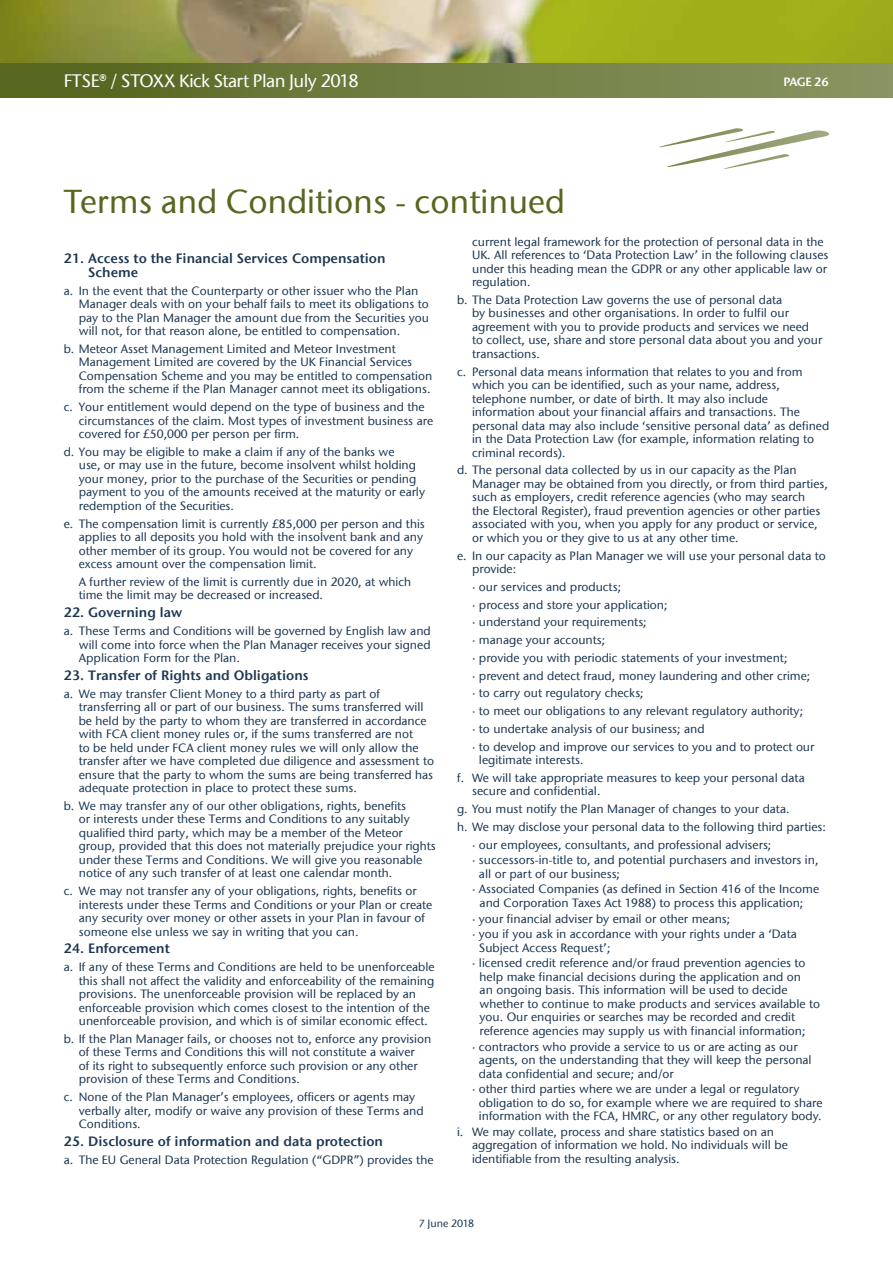
<style>
.page{position:relative;width:893px;height:1263px;background:#fff}
.page>*{position:absolute;margin:0;border:0;box-sizing:border-box;transform-origin:0 0}
.t1{font:500 33px "ITC Stone Sans Com";color:#576720}
.t2{font:500 18px "ITC Stone Sans Com";letter-spacing:-.03em;color:#fff}
.t3{font:13.5px/13.5px "ITC Stone Sans Com Semi";color:#1d3752}
.t4{font:500 12px/13.5px "ITC Stone Sans Com";color:#1d3752}
.t5{font:12px "ITC Stone Sans Com Semi";letter-spacing:-.045em;color:#fff}
.t6{font:500 10.5px "ITC Stone Sans Com";color:#1d3752}
</style>
<div class="page">
<img style="left:0;top:0;width:893px;height:63px">
<svg style="left:659px;top:128px;width:170px;height:41px"></svg>
<div style="left:0;top:63px;width:893px;height:35px;background:linear-gradient(to right,#55651d,#8a9664)"></div>
<h2 class="t2" style="left:64px;top:70px;width:297px">FTSE® / STOXX Kick Start Plan July 2018</h2>
<p class="t5" style="left:783px;top:74px;width:47px">PAGE 26</p>
<h1 class="t1" style="left:64px;top:181px;width:502px">Terms and Conditions - continued</h1>
<p class="t3" style="left:88px;top:252px;width:299px;text-indent:-24px">21. Access to the Financial Services Compensation<br>Scheme</p>
<p class="t4" style="left:79px;top:284px;width:352px;text-indent:-15px">a. In the event that the Counterparty or other issuer who the Plan Manager deals with on your behalf fails to meet its obligations to pay to the Plan Manager the amount due from the Securities you will not, for that reason alone, be entitled to compensation.</p>
<p class="t4" style="left:79px;top:342px;width:355px;text-indent:-15px">b. Meteor Asset Management Limited and Meteor Investment Management Limited are covered by the UK Financial Services Compensation Scheme and you may be entitled to compensation from the scheme if the Plan Manager cannot meet its obligations.</p>
<p class="t4" style="left:79px;top:400px;width:356px;text-indent:-15px">c. Your entitlement would depend on the type of business and the circumstances of the claim. Most types of investment business are covered for £50,000 per person per firm.</p>
<p class="t4" style="left:79px;top:445px;width:348px;text-indent:-15px">d. You may be eligible to make a claim if any of the banks we<br>use, or may use in the future, become insolvent whilst holding your money, prior to the purchase of the Securities or pending payment to you of the amounts received at the maturity or early redemption of the Securities.</p>
<p class="t4" style="left:79px;top:517px;width:347px;text-indent:-15px">e. The compensation limit is currently £85,000 per person and this applies to all deposits you hold with the insolvent bank and any other member of its group. You would not be covered for any excess amount over the compensation limit.</p>
<p class="t4" style="left:79px;top:575px;width:334px">A further review of the limit is currently due in 2020, at which time the limit may be decreased or increased.</p>
<p class="t3" style="left:64px;top:606px;width:120px">22. Governing law</p>
<p class="t4" style="left:79px;top:624px;width:353px;text-align:justify;text-indent:-15px">a. These Terms and Conditions will be governed by English law and will come into force when the Plan Manager receives your signed Application Form for the Plan.</p>
<p class="t3" style="left:64px;top:668px;width:246px">23. Transfer of Rights and Obligations</p>
<p class="t4" style="left:79px;top:687px;width:357px;text-indent:-15px">a. We may transfer Client Money to a third party as part of transferring all or part of our business. The sums transferred will be held by the party to whom they are transferred in accordance with FCA client money rules or, if the sums transferred are not<br>to be held under FCA client money rules we will only allow the transfer after we have completed due diligence and assessment to ensure that the party to whom the sums are being transferred has adequate protection in place to protect these sums.</p>
<p class="t4" style="left:79px;top:799px;width:358px;text-indent:-15px">b. We may transfer any of our other obligations, rights, benefits<br>or interests under these Terms and Conditions to any suitably qualified third party, which may be a member of the Meteor group, provided that this does not materially prejudice your rights under these Terms and Conditions. We will give you reasonable notice of any such transfer of at least one calendar month.</p>
<p class="t4" style="left:79px;top:884px;width:355px;text-indent:-15px">c. We may not transfer any of your obligations, rights, benefits or interests under these Terms and Conditions or your Plan or create any security over money or other assets in your Plan in favour of someone else unless we say in writing that you can.</p>
<p class="t3" style="left:64px;top:942px;width:108px">24. Enforcement</p>
<p class="t4" style="left:79px;top:960px;width:357px;text-indent:-15px">a. If any of these Terms and Conditions are held to be unenforceable this shall not affect the validity and enforceability of the remaining provisions. The unenforceable provision will be replaced by an enforceable provision which comes closest to the intention of the unenforceable provision, and which is of similar economic effect.</p>
<p class="t4" style="left:79px;top:1032px;width:354px;text-indent:-15px">b. If the Plan Manager fails, or chooses not to, enforce any provision of these Terms and Conditions this will not constitute a waiver<br>of its right to subsequently enforce such provision or any other provision of these Terms and Conditions.</p>
<p class="t4" style="left:79px;top:1090px;width:346px;text-indent:-15px">c. None of the Plan Manager’s employees, officers or agents may verbally alter, modify or waive any provision of these Terms and<br>Conditions.</p>
<p class="t3" style="left:64px;top:1134px;width:321px">25. Disclosure of information and data protection</p>
<p class="t4" style="left:64px;top:1153px;width:371px">a. The EU General Data Protection Regulation (“GDPR”) provides the</p>
<p class="t4" style="left:472px;top:235px;width:358px">current legal framework for the protection of personal data in the UK. All references to ‘Data Protection Law’ in the following clauses under this heading mean the GDPR or any other applicable law or regulation.</p>
<p class="t4" style="left:472px;top:293px;width:352px;text-indent:-15px">b. The Data Protection Law governs the use of personal data<br>by businesses and other organisations. In order to fulfil our agreement with you to provide products and services we need to collect, use, share and store personal data about you and your transactions.</p>
<p class="t4" style="left:472px;top:365px;width:359px;text-indent:-15px">c. Personal data means information that relates to you and from which you can be identified, such as your name, address, telephone number, or date of birth. It may also include information about your financial affairs and transactions. The personal data may also include ‘sensitive personal data’ as defined in the Data Protection Law (for example, information relating to criminal records).</p>
<p class="t4" style="left:472px;top:463px;width:357px;text-indent:-15px">d. The personal data collected by us in our capacity as the Plan Manager may be obtained from you directly, or from third parties, such as employers, credit reference agencies (who may search<br>the Electoral Register), fraud prevention agencies or other parties associated with you, when you apply for any product or service, or which you or they give to us at any other time.</p>
<p class="t4" style="left:472px;top:549px;width:355px;text-indent:-15px">e. In our capacity as Plan Manager we will use your personal data to provide:</p>
<p class="t4" style="left:472px;top:578px;width:344px;line-height:17.7px">· our services and products;<br>· process and store your application;<br>· understand your requirements;<br>· manage your accounts;<br>· provide you with periodic statements of your investment;<br>· prevent and detect fraud, money laundering and other crime; · to carry out regulatory checks;<br>· to meet our obligations to any relevant regulatory authority;<br>· to undertake analysis of our business; and<br>· to develop and improve our services to you and to protect our</p>
<p class="t4" style="left:457px;top:751px;width:349px;line-height:17.7px;text-indent:22px">legitimate interests.<br>f. We will take appropriate measures to keep your personal data</p>
<p class="t4" style="left:472px;top:784px;width:130px">secure and confidential.</p>
<p class="t4" style="left:457px;top:802px;width:334px">g. You must notify the Plan Manager of changes to your data.</p>
<p class="t4" style="left:457px;top:820px;width:370px">h. We may disclose your personal data to the following third parties:</p>
<p class="t4" style="left:472px;top:838px;width:301px">· our employees, consultants, and professional advisers;</p>
<p class="t4" style="left:479px;top:853px;width:341px;text-indent:-7px">· successors-in-title to, and potential purchasers and investors in, all or part of our business;</p>
<p class="t4" style="left:480px;top:882px;width:341px;text-indent:-8px">· Associated Companies (as defined in Section 416 of the Income and Corporation Taxes Act 1988) to process this application;</p>
<p class="t4" style="left:472px;top:911px;width:326px;line-height:15.6px">· your financial adviser by email or other means;<br>· you if you ask in accordance with your rights under a ‘Data</p>
<p class="t4" style="left:472px;top:940px;width:335px;line-height:15.6px;text-indent:7px">Subject Access Request’;<br>· licensed credit reference and/or fraud prevention agencies to</p>
<p class="t4" style="left:480px;top:970px;width:342px">help make financial decisions during the application and on<br>an ongoing basis. This information will be used to decide whether to continue to make products and services available to you. Our enquiries or searches may be recorded and credit reference agencies may supply us with financial information;</p>
<p class="t4" style="left:479px;top:1039px;width:334px;text-indent:-7px">· contractors who provide a service to us or are acting as our agents, on the understanding that they will keep the personal data confidential and secure; and/or</p>
<p class="t4" style="left:479px;top:1082px;width:345px;text-indent:-7px">· other third parties where we are under a legal or regulatory obligation to do so, for example where we are required to share information with the FCA, HMRC, or any other regulatory body.</p>
<p class="t4" style="left:472px;top:1125px;width:317px;text-indent:-15px">i. We may collate, process and share statistics based on an aggregation of information we hold. No individuals will be identifiable from the resulting analysis.</p>
<p class="t6" style="left:419px;top:1217px;width:57px">7 June 2018</p>
</div>
